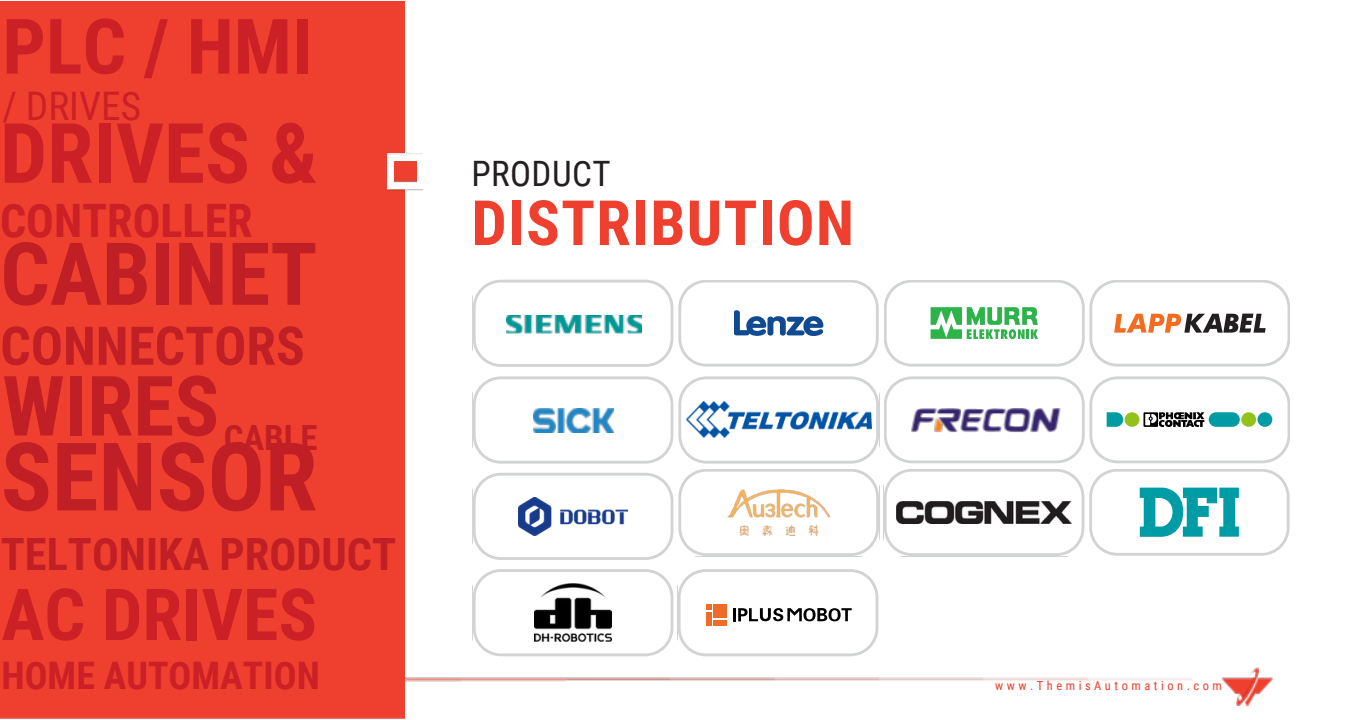
<style>
.page{position:relative;width:1350px;height:720px;background:#fff}
.page>*{position:absolute;margin:0;border:0;box-sizing:border-box;transform-origin:0 0}
.t1{font:700 94.88px "Roboto Condensed";color:#c01f25}
.t2{font:700 87px "Roboto Condensed";color:#c01f25}
.t3{font:700 83.38px "Roboto Condensed";color:#cb2026}
.t4{font:700 83.25px "Roboto Condensed";color:#c01f25}
.t5{font:700 76.5px "Roboto Condensed";color:#cb2026}
.t6{font:700 71.75px "Roboto Condensed";color:#cb2026}
.t7{font:700 62.5px "Roboto Condensed";letter-spacing:.02em;color:#ef402f}
.t8{font:700 53.38px "Roboto Condensed";color:#c01f25}
.t9{font:700 46.12px "Roboto Condensed";color:#cb2026}
.t10{font:700 44.5px "Roboto Condensed";color:#c01f25}
.t11{font:39.38px "Roboto Condensed";color:#cb2026}
.t12{font:700 37.88px "Roboto Condensed";color:#cb2026}
.t13{font:35px "Roboto Condensed";letter-spacing:.015em;color:#231f20}
.t14{font:700 34.75px "Roboto Condensed";color:#c01f25}
.t15{font:12.5px "Roboto Condensed";letter-spacing:.28em;color:#ef402f}
</style>
<div class="page">
<img style="left:1221px;top:678px;width:52px;height:29px">
<img style="left:1236px;top:668px;width:23px;height:38px">
<div style="left:0;top:1px;width:405px;height:717px;background:#ef402f"></div>
<img style="left:387px;top:154px;width:35px;height:36px">
<img style="left:395px;top:161px;width:22px;height:22px">
<svg style="left:473px;top:279px;width:817px;height:281px"></svg>
<svg style="left:473px;top:569px;width:405px;height:87px"></svg>
<p class="t5" style="left:2px;top:3px;width:312px">PLC / HMI</p>
<p class="t11" style="left:2px;top:84px;width:140px">/ DRIVES</p>
<p class="t3" style="left:0;top:106px;width:319px">DRIVES &amp;</p>
<p class="t9" style="left:0;top:194px;width:254px">CONTROLLER</p>
<p class="t2" style="left:0;top:224px;width:319px">CABINET</p>
<p class="t8" style="left:0;top:315px;width:306px">CONNECTORS</p>
<p class="t4" style="left:2px;top:358px;width:218px">WIRES</p>
<p class="t14" style="left:224px;top:418px;width:95px">CABLE</p>
<p class="t1" style="left:1px;top:422px;width:318px">SENSOR</p>
<p class="t10" style="left:1px;top:529px;width:397px">TELTONIKA PRODUCT</p>
<p class="t6" style="left:1px;top:574px;width:317px">AC DRIVES</p>
<p class="t12" style="left:1px;top:654px;width:320px">HOME AUTOMATION</p>
<p class="t13" style="left:471px;top:154px;width:141px">PRODUCT</p>
<p class="t7" style="left:471px;top:187px;width:384px">DISTRIBUTION</p>
<p class="t15" style="left:995px;top:678px;width:228px">www.ThemisAutomation.com</p>
</div>
